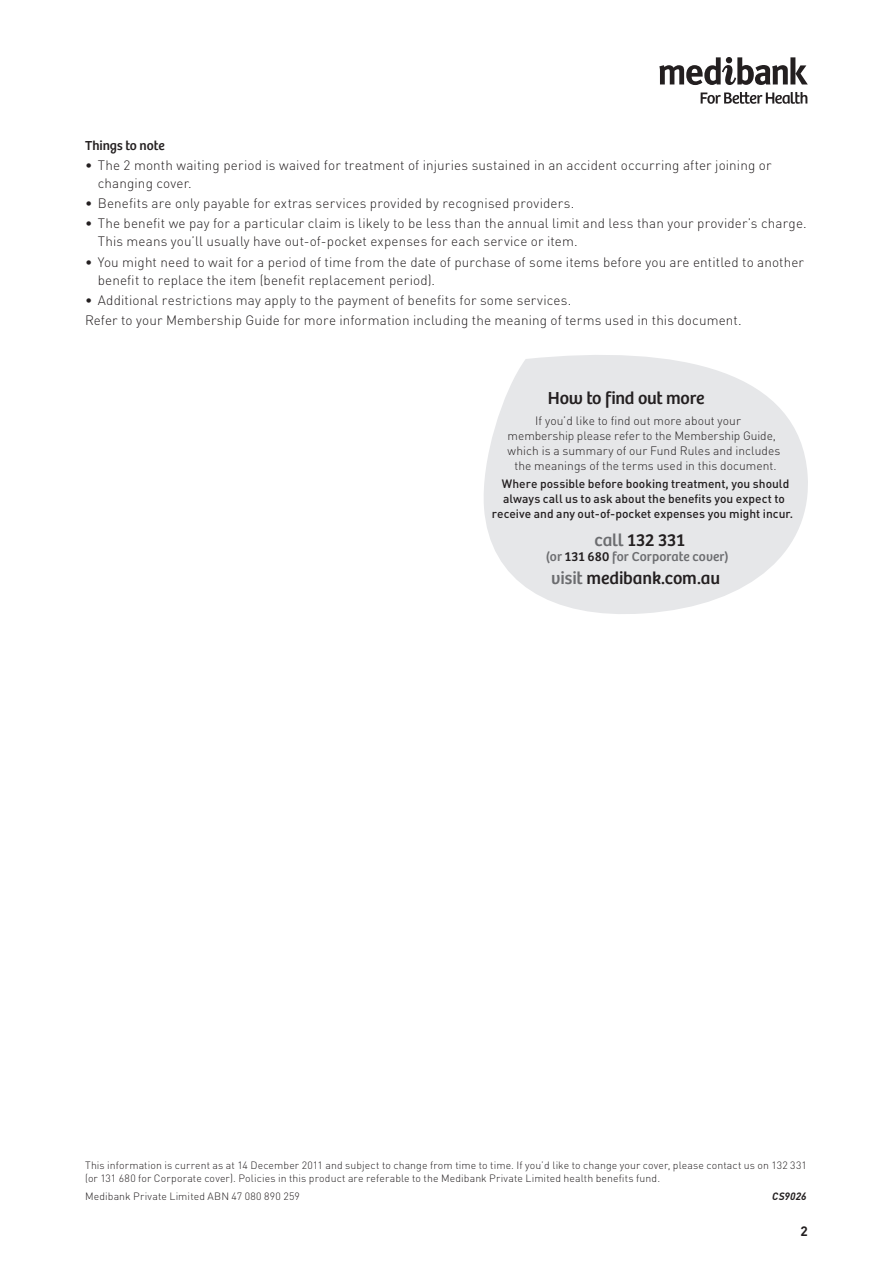
<style>
.page{position:relative;width:893px;height:1263px;background:#fff}
.page>*{position:absolute;margin:0;border:0;box-sizing:border-box;transform-origin:0 0}
.Body{font:18px "Bree";letter-spacing:-.005em;color:#231f20}
.Subheads{font:18px "Bree";letter-spacing:-.015em;color:#231f20}
.Body_Bullets{font:300 13.5px/18px "DIN";letter-spacing:.01em;color:#231f20}
.Body-2{font:300 13.5px "DIN";letter-spacing:.01em;color:#231f20}
.Body-3{font:13.5px "Bree";letter-spacing:.01em;color:#6c6d70}
.Body_Subhead_Bree{font:13.5px "Bree";letter-spacing:-.005em;color:#231f20}
.t1{font:700 13.5px "DIN";color:#231f20}
.Body-4{font:300 12px "DIN";letter-spacing:.005em;color:#231f20}
.Body-5{font:500 12px/15px "DIN";color:#231f20;text-align:center}
.Disclaimer{font:300 10.5px/13.5px "DIN";letter-spacing:.01em;color:#231f20}
.Disclaimer-2{font:italic 700 10.5px "DIN";letter-spacing:.015em;color:#231f20}
.s1{color:#6c6d70}
.s2{color:#231f20}
</style>
<div class="page">
<svg style="left:659px;top:57px;width:149px;height:28px"></svg>
<svg style="left:701px;top:92px;width:106px;height:12px"></svg>
<svg style="left:484px;top:355px;width:324px;height:259px;fill:#e6e7e9"></svg>
<p class="Body_Subhead_Bree" style="left:85px;top:138px;width:81px">Things to note</p>
<p class="Body_Bullets" style="left:98px;top:156px;width:675px;text-indent:-13px">• The 2 month waiting period is waived for treatment of injuries sustained in an accident occurring after joining or changing cover.</p>
<p class="Body_Bullets" style="left:85px;top:194px;width:491px">• Benefits are only payable for extras services provided by recognised providers.</p>
<p class="Body_Bullets" style="left:98px;top:214px;width:710px;text-indent:-13px">• The benefit we pay for a particular claim is likely to be less than the annual limit and less than your provider’s charge.<br>This means you’ll usually have out-of-pocket expenses for each service or item.</p>
<p class="Body_Bullets" style="left:98px;top:253px;width:708px;text-indent:-13px">• You might need to wait for a period of time from the date of purchase of some items before you are entitled to another benefit to replace the item (benefit replacement period).</p>
<p class="Body_Bullets" style="left:85px;top:291px;width:488px">• Additional restrictions may apply to the payment of benefits for some services.</p>
<p class="Body-2" style="left:85px;top:312px;width:658px">Refer to your Membership Guide for more information including the meaning of terms used in this document.</p>
<p class="Subheads" style="left:548px;top:387px;width:158px">How to find out more</p>
<p class="Body-4" style="left:535px;top:413px;width:207px">If you’d like to find out more about your</p>
<p class="Body-4" style="left:508px;top:428px;width:270px">membership please refer to the Membership Guide,</p>
<p class="Body-4" style="left:508px;top:443px;width:274px">which is a summary of our Fund Rules and includes</p>
<p class="Body-4" style="left:514px;top:458px;width:264px">the meanings of the terms used in this document.</p>
<p class="Body-5" style="left:492px;top:475px;width:303px">Where possible before booking treatment, you should always call us to ask about the benefits you expect to receive and any out-of-pocket expenses you might incur.</p>
<p class="Body" style="left:595px;top:529px;width:92px"><span class="s1">call</span> 132 331</p>
<p class="Body-3" style="left:546px;top:549px;width:184px">(or <span class="s2">131 680</span> for Corporate cover)</p>
<p class="Body" style="left:551px;top:567px;width:170px"><span class="s1">visit</span> medibank.com.au</p>
<p class="Disclaimer" style="left:85px;top:1158px;width:723px">This information is current as at 14 December 2011 and subject to change from time to time. If you’d like to change your cover, please contact us on 132 331 (or 131 680 for Corporate cover). Policies in this product are referable to the Medibank Private Limited health benefits fund.</p>
<p class="Disclaimer" style="left:85px;top:1189px;width:216px">Medibank Private Limited ABN 47 080 890 259</p>
<p class="Disclaimer-2" style="left:772px;top:1189px;width:36px">CS9026</p>
<p class="t1" style="left:801px;top:1222px;width:9px">2</p>
</div>
